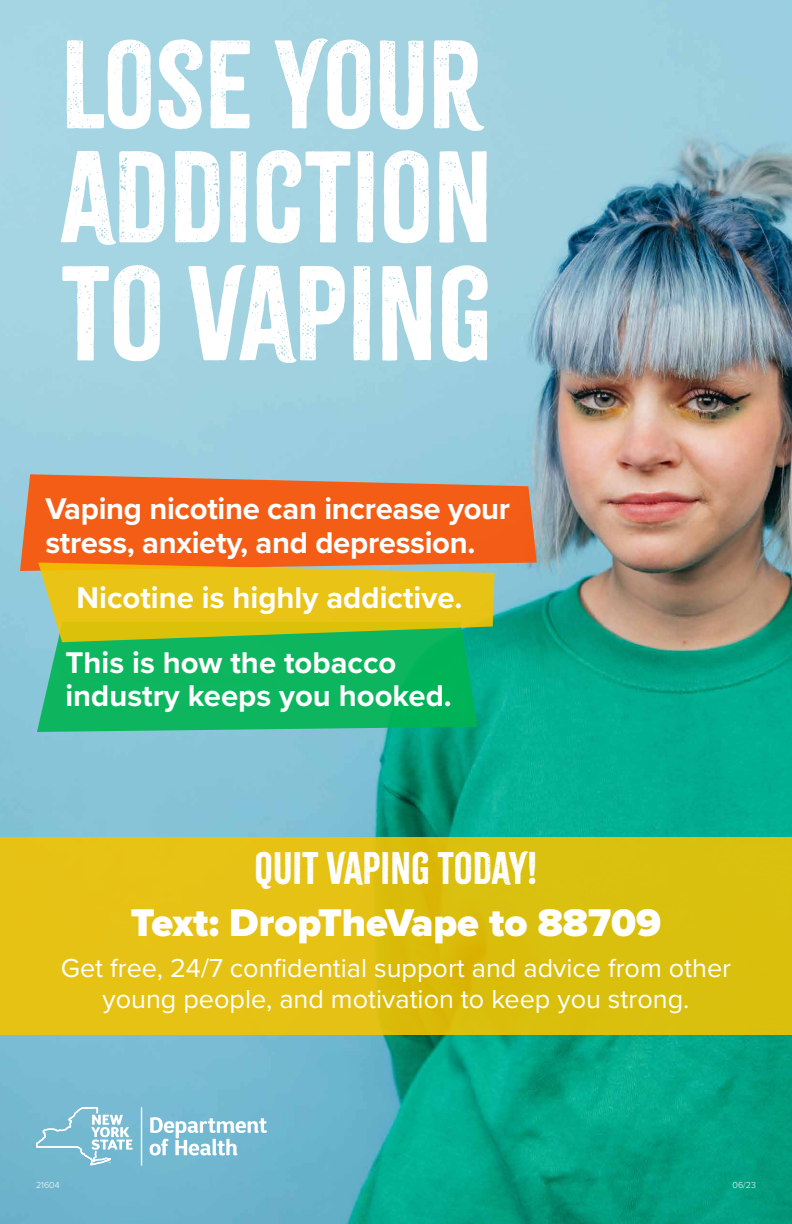
<style>
.page{position:relative;width:792px;height:1224px;background:#fff}
.page>*{position:absolute;margin:0;border:0;box-sizing:border-box;transform-origin:0 0}
.t1{font:118px "Citrus Gothic";color:#fff}
.t2{font:114px "Citrus Gothic";color:#fff}
.t3{font:110px "Citrus Gothic";color:#fff}
.t4{font:900 40px "Proxima Nova";color:#fff}
.t5{font:40px "Citrus Gothic";color:#fff}
.t6{font:700 31.1px/33.9px "Proxima Nova";color:#fff}
.t7{font:27px/31px "Proxima Nova";color:#fff;text-align:center}
.t8{font:300 9px "Proxima Nova";color:#fff}
</style>
<div class="page">
<img style="left:0;top:0;width:792px;height:1224px">
<svg style="left:20px;top:474px;width:517px;height:97px;background:#ea6729"></svg>
<svg style="left:37px;top:622px;width:441px;height:110px;background:#0fb563"></svg>
<svg style="left:38px;top:563px;width:457px;height:79px;background:#cdbe26"></svg>
<div style="left:0;top:837px;width:792px;height:198px;background:#dbc10f"></div>
<svg style="left:150px;top:1117px;width:117px;height:38px"></svg>
<hr style="left:141px;top:1107px;width:1px;height:59px;background:#fff">
<svg style="left:36px;top:1107px;width:97px;height:58px;background:#8cc5d8"></svg>
<h3 class="t3" style="left:61px;top:16px;width:421px">LOSE YOUR</h3>
<h2 class="t2" style="left:61px;top:125px;width:433px">ADDICTION</h2>
<h1 class="t1" style="left:61px;top:239px;width:432px">TO VAPING</h1>
<p class="t6" style="left:45px;top:491px;width:466px">Vaping nicotine can increase your stress, anxiety, and depression.</p>
<p class="t6" style="left:77px;top:580px;width:387px">Nicotine is highly addictive.</p>
<p class="t6" style="left:65px;top:645px;width:388px">This is how the tobacco industry keeps you hooked.</p>
<p class="t5" style="left:255px;top:843px;width:284px">QUIT VAPING TODAY!</p>
<p class="t4" style="left:131px;top:892px;width:532px">Text: DropTheVape to 88709</p>
<p class="t7" style="left:61px;top:952px;width:672px">Get free, 24/7 confidential support and advice from other young people, and motivation to keep you strong.</p>
<p class="t8" style="left:36px;top:1178px;width:25px">21604</p>
<p class="t8" style="left:733px;top:1178px;width:25px">06/23</p>
</div>
